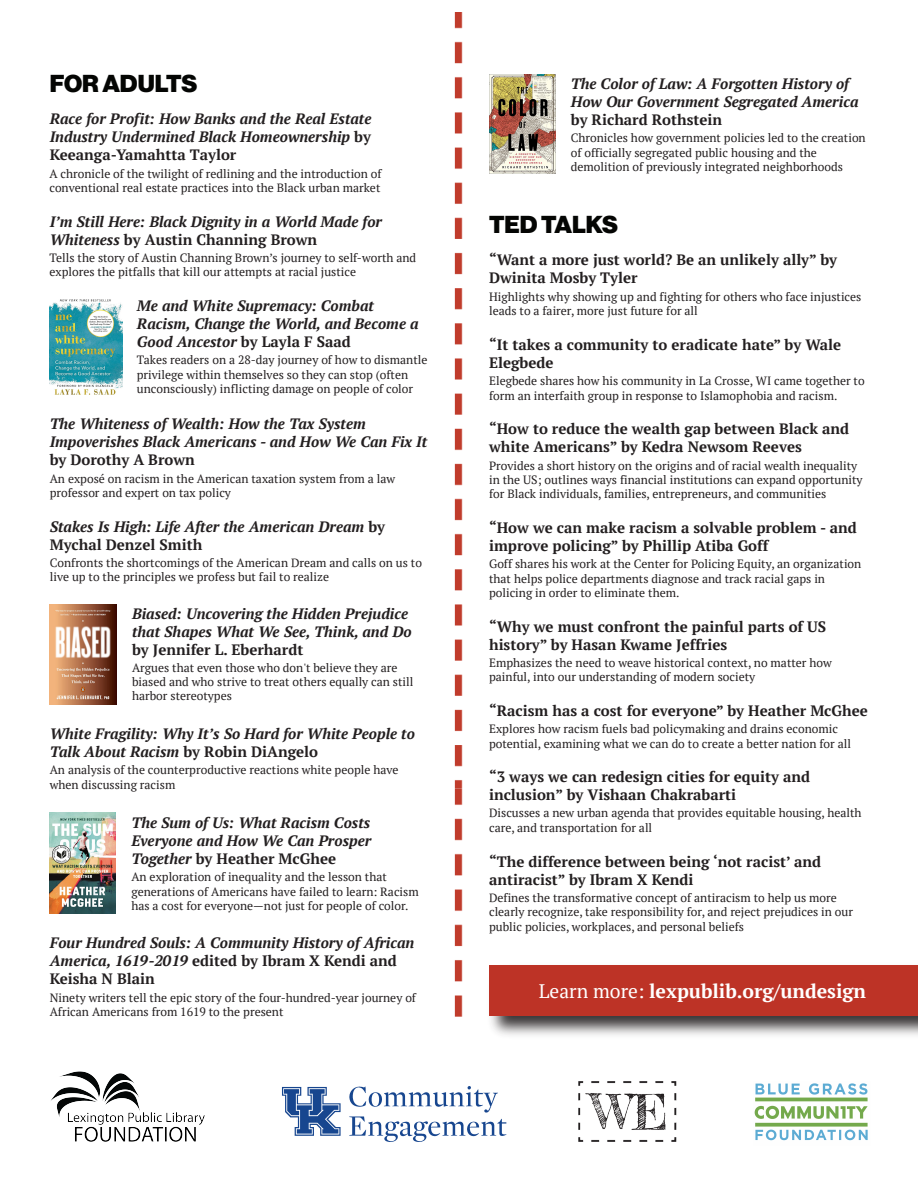
<style>
.page{position:relative;width:918px;height:1188px;background:#fff}
.page>*{position:absolute;margin:0;border:0;box-sizing:border-box;transform-origin:0 0}
.t1{font:24px "N Haas Grotesk DS Pro 95 Blk";color:#040503}
.t2{font:700 19.5px "PT Serif";color:#fff}
.t3{font:italic 700 15px/18px "PT Serif";color:#231f20}
.t4{font:700 15px/18px "PT Serif";color:#231f20}
.t5{font:12px/14.4px "PT Serif";color:#231f20}
.s1{font-style:normal}
.s2{font-weight:400}
</style>
<div class="page">
<img style="left:454px;top:12px;width:9px;height:777px">
<img style="left:489px;top:965px;width:429px;height:70px">
<div style="left:489px;top:966px;width:429px;height:50px;background:#bd3326"></div>
<img style="left:454px;top:789px;width:9px;height:228px">
<img style="left:578px;top:1081px;width:99px;height:61px">
<img style="left:51px;top:1071px;width:154px;height:71px">
<img style="left:754px;top:1083px;width:114px;height:58px">
<img style="left:282px;top:1086px;width:225px;height:56px">
<img style="left:49px;top:300px;width:73px;height:94px">
<img style="left:50px;top:605px;width:66px;height:99px">
<img style="left:50px;top:812px;width:66px;height:102px">
<img style="left:489px;top:75px;width:66px;height:98px">
<h1 class="t1" style="left:50px;top:69px;width:149px">FOR ADULTS</h1>
<p class="t3" style="left:50px;top:110px;width:323px;text-align:justify">Race for Profit: How Banks and the Real Estate Industry Undermined Black Homeownership <span class="s1">by Keeanga-Yamahtta Taylor</span></p>
<p class="t5" style="left:49px;top:166px;width:334px">A chronicle of the twilight of redlining and the introduction of conventional real estate practices into the Black urban market</p>
<p class="t3" style="left:50px;top:212px;width:334px">I’m Still Here: Black Dignity in a World Made for<br>Whiteness <span class="s1">by Austin Channing Brown</span></p>
<p class="t5" style="left:50px;top:250px;width:368px">Tells the story of Austin Channing Brown’s journey to self-worth and explores the pitfalls that kill our attempts at racial justice</p>
<p class="t3" style="left:137px;top:297px;width:283px">Me and White Supremacy: Combat<br>Racism, Change the World, and Become a<br>Good Ancestor <span class="s1">by Layla F Saad</span></p>
<p class="t5" style="left:137px;top:353px;width:292px">Takes readers on a 28-day journey of how to dismantle privilege within themselves so they can stop (often unconsciously) inflicting damage on people of color</p>
<p class="t3" style="left:50px;top:415px;width:379px">The Whiteness of Wealth: How the Tax System<br>Impoverishes Black Americans - and How We Can Fix It</p>
<p class="t4" style="left:50px;top:451px;width:147px">by Dorothy A Brown</p>
<p class="t5" style="left:50px;top:471px;width:347px">An exposé on racism in the American taxation system from a law professor and expert on tax policy</p>
<p class="t3" style="left:50px;top:517px;width:337px">Stakes Is High: Life After the American Dream <span class="s1">by<br>Mychal Denzel Smith</span></p>
<p class="t5" style="left:50px;top:555px;width:374px">Confronts the shortcomings of the American Dream and calls on us to live up to the principles we profess but fail to realize</p>
<p class="t3" style="left:132px;top:604px;width:281px">Biased: Uncovering the Hidden Prejudice that Shapes What We See, Think, and Do</p>
<p class="t4" style="left:132px;top:640px;width:173px">by Jennifer L. Eberhardt</p>
<p class="t5" style="left:132px;top:660px;width:283px">Argues that even those who don't believe they are biased and who strive to treat others equally can still harbor stereotypes</p>
<p class="t3" style="left:50px;top:725px;width:367px">White Fragility: Why It’s So Hard for White People to<br>Talk About Racism <span class="s1">by Robin DiAngelo</span></p>
<p class="t5" style="left:50px;top:763px;width:350px">An analysis of the counterproductive reactions white people have when discussing racism</p>
<p class="t3" style="left:131px;top:813px;width:242px;text-align:justify">The Sum of Us: What Racism Costs Everyone and How We Can Prosper Together <span class="s1">by Heather McGhee</span></p>
<p class="t5" style="left:131px;top:870px;width:289px">An exploration of inequality and the lesson that generations of Americans have failed to learn: Racism has a cost for everyone—not just for people of color.</p>
<p class="t3" style="left:50px;top:934px;width:366px">Four Hundred Souls: A Community History of African<br>America, 1619-2019 <span class="s1">edited by Ibram X Kendi and<br>Keisha N Blain</span></p>
<p class="t5" style="left:50px;top:990px;width:368px">Ninety writers tell the epic story of the four-hundred-year journey of<br>African Americans from 1619 to the present</p>
<p class="t3" style="left:571px;top:74px;width:289px">The Color of Law: A Forgotten History of<br>How Our Government Segregated America</p>
<p class="t4" style="left:571px;top:110px;width:153px">by Richard Rothstein</p>
<p class="t5" style="left:571px;top:131px;width:296px">Chronicles how government policies led to the creation of officially segregated public housing and the demolition of previously integrated neighborhoods</p>
<h1 class="t1" style="left:489px;top:210px;width:130px">TED TALKS</h1>
<p class="t4" style="left:489px;top:251px;width:350px">“Want a more just world? Be an unlikely ally” by<br>Dwinita Mosby Tyler</p>
<p class="t5" style="left:489px;top:289px;width:374px">Highlights why showing up and fighting for others who face injustices leads to a fairer, more just future for all</p>
<p class="t4" style="left:489px;top:335px;width:354px">“It takes a community to eradicate hate” by Wale<br>Elegbede</p>
<p class="t5" style="left:489px;top:374px;width:377px">Elegbede shares how his community in La Crosse, WI came together to form an interfaith group in response to Islamophobia and racism.</p>
<p class="t4" style="left:489px;top:420px;width:362px">“How to reduce the wealth gap between Black and white Americans” by Kedra Newsom Reeves</p>
<p class="t5" style="left:489px;top:458px;width:375px">Provides a short history on the origins and of racial wealth inequality in the US; outlines ways financial institutions can expand opportunity for Black individuals, families, entrepreneurs, and communities</p>
<p class="t4" style="left:489px;top:518px;width:369px">“How we can make racism a solvable problem - and improve policing” by Phillip Atiba Goff</p>
<p class="t5" style="left:489px;top:557px;width:374px">Goff shares his work at the Center for Policing Equity, an organization that helps police departments diagnose and track racial gaps in policing in order to eliminate them.</p>
<p class="t4" style="left:489px;top:617px;width:339px">“Why we must confront the painful parts of US history” by Hasan Kwame Jeffries</p>
<p class="t5" style="left:489px;top:655px;width:344px">Emphasizes the need to weave historical context, no matter how painful, into our understanding of modern society</p>
<p class="t4" style="left:489px;top:702px;width:380px">“Racism has a cost for everyone” by Heather McGhee</p>
<p class="t5" style="left:489px;top:722px;width:364px">Explores how racism fuels bad policymaking and drains economic potential, examining what we can do to create a better nation for all</p>
<p class="t4" style="left:489px;top:768px;width:323px">“3 ways we can redesign cities for equity and inclusion” by Vishaan Chakrabarti</p>
<p class="t5" style="left:489px;top:806px;width:374px">Discusses a new urban agenda that provides equitable housing, health care, and transportation for all</p>
<p class="t4" style="left:489px;top:852px;width:334px">“The difference between being ‘not racist’ and antiracist” by Ibram X Kendi</p>
<p class="t5" style="left:489px;top:890px;width:365px">Defines the transformative concept of antiracism to help us more clearly recognize, take responsibility for, and reject prejudices in our public policies, workplaces, and personal beliefs</p>
<h2 class="t2" style="left:539px;top:978px;width:329px"><span class="s2">Learn more:</span> lexpublib.org/undesign</h2>
</div>
